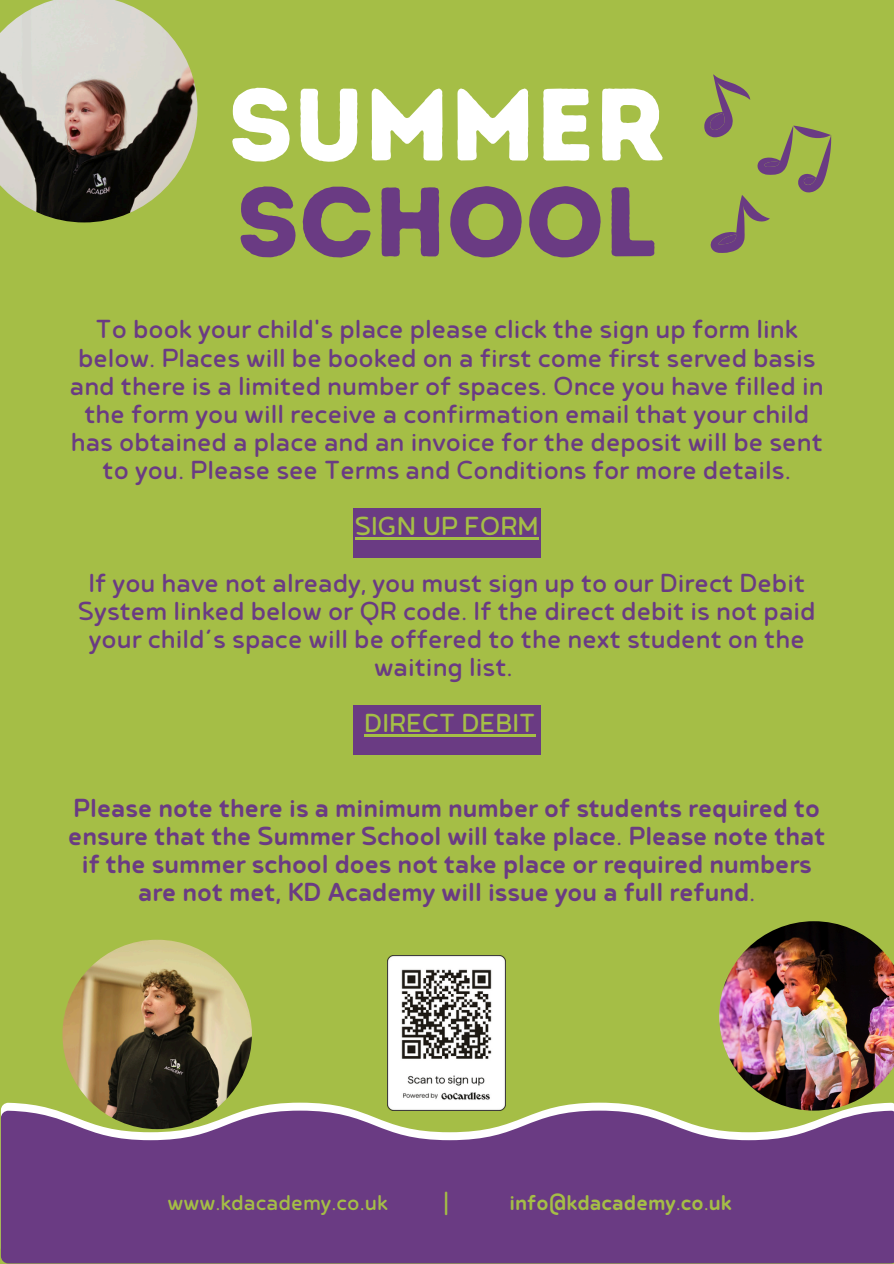
<style>
.page{position:relative;width:894px;height:1264px;background:#fff}
.page>*{position:absolute;margin:0;border:0;box-sizing:border-box;transform-origin:0 0}
.t1{font:102.45px "Intro Rust Base";color:#fff}
.t2{font:98.4px "Intro Rust Base";color:#6a3b83}
.t3{font:30.9px/28.2px "Betm Rounded";color:#6a3b83;text-align:center}
.t4{font:500 30.9px/28.2px "Betm Rounded";color:#6a3b83;text-align:center}
.t5{font:30.9px "Betm Rounded";color:#a5be46}
.t6{font:25.35px "Betm Rounded";color:#a5be46}
.t7{font:500 25.35px "Betm Rounded";color:#a5be46}
</style>
<div class="page">
<div style="left:0;top:0;width:893px;height:1263px;background:#a5be46"></div>
<img style="left:62px;top:939px;width:190px;height:190px;border-radius:50%">
<img style="left:0;top:0;width:197px;height:222px">
<svg style="left:1px;top:1102px;width:652px;height:8px"></svg>
<svg style="left:1px;top:1110px;width:892px;height:153px;background:#724983"></svg>
<img style="left:719px;top:921px;width:174px;height:189px">
<div style="left:353px;top:508px;width:187px;height:50px;background:#6a3b83"></div>
<div style="left:353px;top:705px;width:187px;height:50px;background:#6a3b83"></div>
<hr style="left:355px;top:537px;width:183px;height:3px;background:#a5be46">
<hr style="left:364px;top:734px;width:171px;height:3px;background:#a5be46">
<svg style="left:704px;top:74px;width:126px;height:179px"></svg>
<img style="left:387px;top:955px;width:118px;height:155px">
<h3 class="t1" style="left:228px;top:63px;width:439px">SUMMER</h3>
<p class="t2" style="left:236px;top:163px;width:422px">SCHOOL</p>
<h1 class="t3" style="left:70px;top:312px;width:755px">To book your child's place please click the sign up form link below. Places will be booked on a first come first served basis and there is a limited number of spaces. Once you have filled in the form you will receive a confirmation email that your child has obtained a place and an invoice for the deposit will be sent to you. Please see Terms and Conditions for more details.</h1>
<h4 class="t5" style="left:355px;top:502px;width:185px">SIGN UP FORM</h4>
<h2 class="t3" style="left:78px;top:565px;width:739px">If you have not already, you must sign up to our Direct Debit System linked below or QR code. If the direct debit is not paid your child’s space will be offered to the next student on the waiting list.</h2>
<h4 class="t5" style="left:364px;top:699px;width:173px">DIRECT DEBIT</h4>
<h2 class="t4" style="left:68px;top:790px;width:758px">Please note there is a minimum number of students required to ensure that the Summer School will take place. Please note that if the summer school does not take place or required numbers are not met, KD Academy will issue you a full refund.</h2>
<p class="t6" style="left:167px;top:1182px;width:222px">www.kdacademy.co.uk</p>
<p class="t6" style="left:443px;top:1182px;width:7px">|</p>
<p class="t7" style="left:509px;top:1182px;width:224px">info@kdacademy.co.uk</p>
</div>
